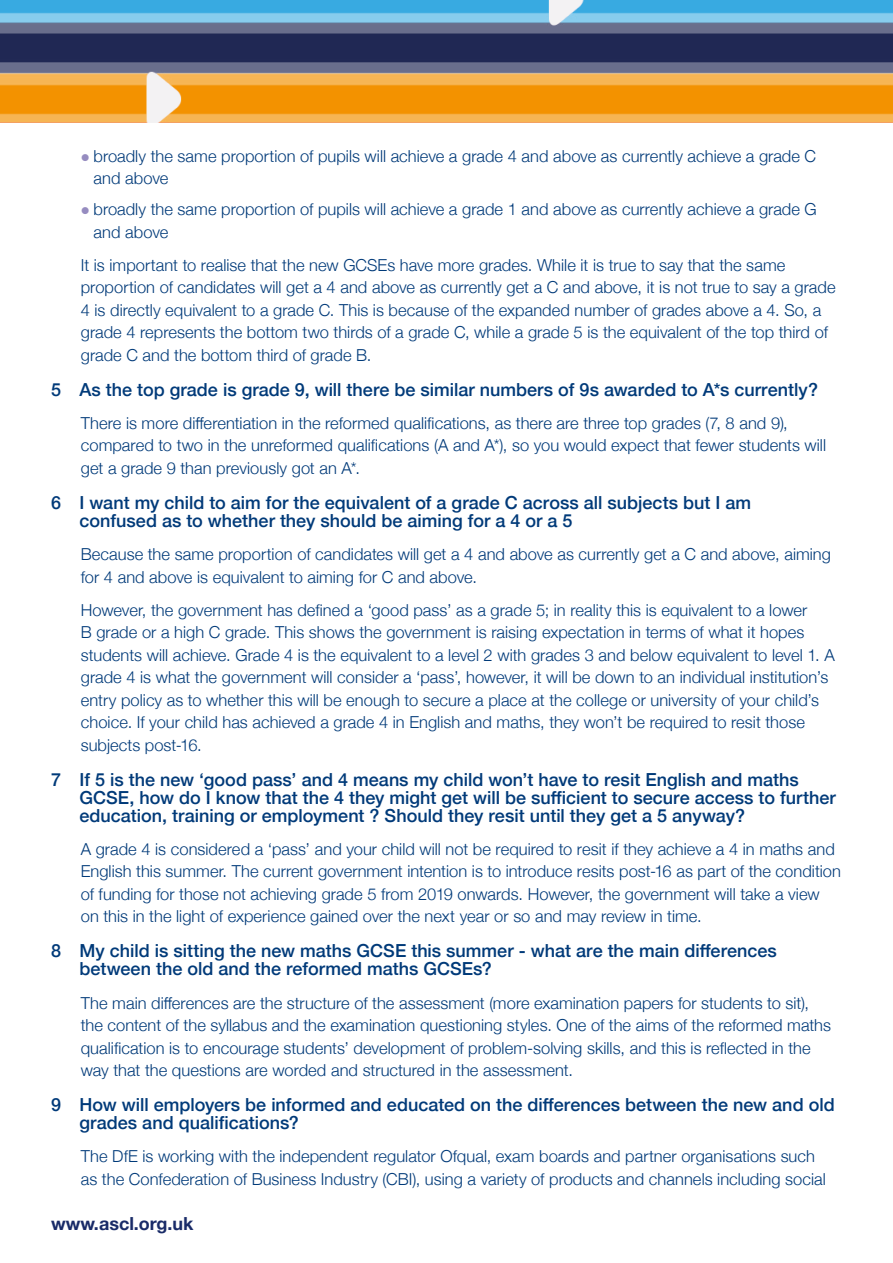
<style>
.page{position:relative;width:893px;height:1263px;background:#fff}
.page>*{position:absolute;margin:0;border:0;box-sizing:border-box;transform-origin:0 0}
.sub_heading{font:500 18px/18px "Helvetica Neue";color:#003a79}
.t1{font:700 18px "Helvetica Neue";color:#192b68}
.t2{font:300 16.5px/22.5px "Helvetica Neue";letter-spacing:.005em;color:#003a79}
.s1{color:#968cc0}
</style>
<div class="page">
<img style="left:0;top:0;width:893px;height:123px">
<p class="t2" style="left:94px;top:144px;width:724px;text-indent:-13px"><span class="s1">●</span> broadly the same proportion of pupils will achieve a grade 4 and above as currently achieve a grade C and above</p>
<p class="t2" style="left:94px;top:197px;width:725px;text-indent:-13px"><span class="s1">●</span> broadly the same proportion of pupils will achieve a grade 1 and above as currently achieve a grade G and above</p>
<p class="t2" style="left:81px;top:253px;width:756px">It is important to realise that the new GCSEs have more grades. While it is true to say that the same proportion of candidates will get a 4 and above as currently get a C and above, it is not true to say a grade 4 is directly equivalent to a grade C. This is because of the expanded number of grades above a 4. So, a grade 4 represents the bottom two thirds of a grade C, while a grade 5 is the equivalent of the top third of grade C and the bottom third of grade B.</p>
<p class="sub_heading" style="left:51px;top:380px;width:768px">5 As the top grade is grade 9, will there be similar numbers of 9s awarded to A*s currently?</p>
<p class="t2" style="left:81px;top:411px;width:747px">There is more differentiation in the reformed qualifications, as there are three top grades (7, 8 and 9), compared to two in the unreformed qualifications (A and A*), so you would expect that fewer students will get a grade 9 than previously got an A*.</p>
<p class="sub_heading" style="left:80px;top:493px;width:673px;text-indent:-28px">6 I want my child to aim for the equivalent of a grade C across all subjects but I am confused as to whether they should be aiming for a 4 or a 5</p>
<p class="t2" style="left:81px;top:542px;width:752px">Because the same proportion of candidates will get a 4 and above as currently get a C and above, aiming for 4 and above is equivalent to aiming for C and above.</p>
<p class="t2" style="left:81px;top:598px;width:755px">However, the government has defined a ‘good pass’ as a grade 5; in reality this is equivalent to a lower<br>B grade or a high C grade. This shows the government is raising expectation in terms of what it hopes students will achieve. Grade 4 is the equivalent to a level 2 with grades 3 and below equivalent to level 1. A grade 4 is what the government will consider a ‘pass’, however, it will be down to an individual institution’s entry policy as to whether this will be enough to secure a place at the college or university of your child’s choice. If your child has achieved a grade 4 in English and maths, they won’t be required to resit those subjects post-16.</p>
<p class="sub_heading" style="left:80px;top:769px;width:758px;text-indent:-28px">7 If 5 is the new ‘good pass’ and 4 means my child won’t have to resit English and maths<br>GCSE, how do I know that the 4 they might get will be sufficient to secure access to further education, training or employment ? Should they resit until they get a 5 anyway?</p>
<p class="t2" style="left:81px;top:837px;width:762px">A grade 4 is considered a ‘pass’ and your child will not be required to resit if they achieve a 4 in maths and English this summer. The current government intention is to introduce resits post-16 as part of the condition of funding for those not achieving grade 5 from 2019 onwards. However, the government will take a view on this in the light of experience gained over the next year or so and may review in time.</p>
<p class="sub_heading" style="left:80px;top:941px;width:699px;text-indent:-28px">8 My child is sitting the new maths GCSE this summer - what are the main differences between the old and the reformed maths GCSEs?</p>
<p class="t2" style="left:81px;top:990px;width:752px">The main differences are the structure of the assessment (more examination papers for students to sit), the content of the syllabus and the examination questioning styles. One of the aims of the reformed maths qualification is to encourage students’ development of problem-solving skills, and this is reflected in the way that the questions are worded and structured in the assessment.</p>
<p class="sub_heading" style="left:80px;top:1095px;width:757px;text-indent:-28px">9 How will employers be informed and educated on the differences between the new and old grades and qualifications?</p>
<p class="t2" style="left:81px;top:1144px;width:746px">The DfE is working with the independent regulator Ofqual, exam boards and partner organisations such as the Confederation of Business Industry (CBI), using a variety of products and channels including social</p>
<p class="t1" style="left:51px;top:1209px;width:144px">www.ascl.org.uk</p>
</div>
